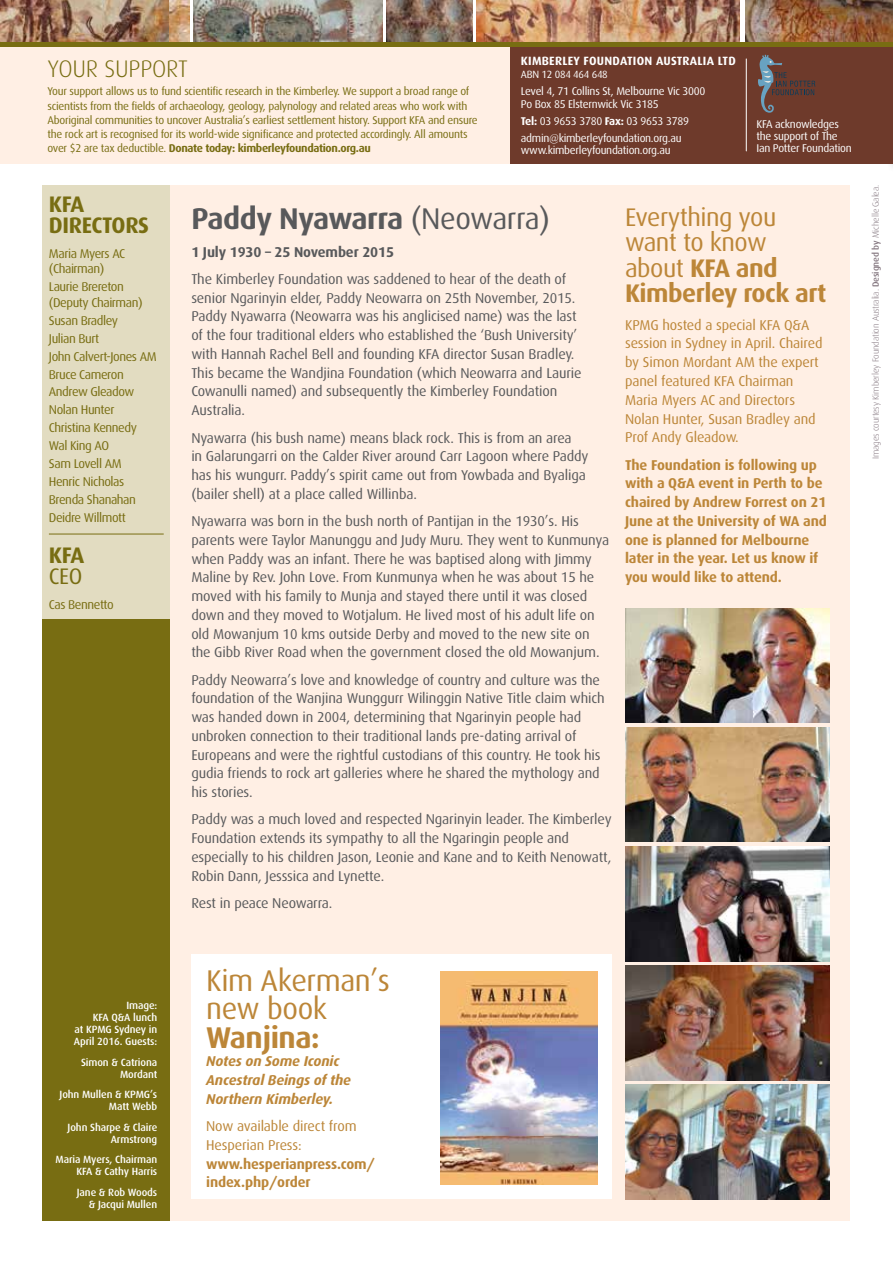
<style>
.page{position:relative;width:893px;height:1263px;background:#fff}
.page>*{position:absolute;margin:0;border:0;box-sizing:border-box;transform-origin:0 0}
.t1{font:700 30px "Dax";letter-spacing:-.015em;color:#58595b}
.t2{font:30px/28.5px "Dax";letter-spacing:-.015em;color:#bc8638}
.t3{font:700 30px "Dax";letter-spacing:-.015em;color:#bc8638}
.t4{font:25.5px/25.5px "Dax";letter-spacing:-.02em;color:#bc8638}
.t5{font:300 24px "Dax";letter-spacing:-.01em;color:#786d12}
.t6{font:700 22.5px/21px "Dax";letter-spacing:-.015em;color:#786d12}
.t7{font:22.5px "Dax";color:#786d12}
.t8{font:14.25px/18.8px "Dax";letter-spacing:-.01em;color:#58595b}
.t9{font:700 14.25px/18.8px "Dax";letter-spacing:-.01em;color:#bc8638}
.t10{font:14.25px/18.8px "Dax";letter-spacing:-.01em;color:#bc8638}
.t11{font:italic 700 14.25px/18.8px "Dax";letter-spacing:-.01em;color:#bc8638}
.t12{font:700 14.25px "Dax";letter-spacing:-.01em;color:#58595b}
.t13{font:12.75px/17.9px "Dax";letter-spacing:-.035em;color:#786d12}
.t14{font:700 12px "Dax";letter-spacing:.02em;color:#fff}
.t15{font:11.25px/14.2px "Dax";letter-spacing:-.025em;color:#786d12}
.t16{font:11.25px/12px "Dax";letter-spacing:-.025em;color:#fff}
.t17{font:500 10.5px/12px "Dax";letter-spacing:-.01em;color:#fff;text-align:right}
.t18{font:10.5px "Dax";letter-spacing:-.025em;color:#fff}
.t19{font:300 9px "Dax";letter-spacing:-.015em;color:#80727b}
.s1{font-weight:700}
.s2{font-weight:400}
.s3{font-weight:500}
</style>
<div class="page">
<div style="left:43px;top:185px;width:807px;height:1035px;background:#ffefe4"></div>
<div style="left:43px;top:185px;width:127px;height:1035px;background:#786d12"></div>
<div style="left:43px;top:185px;width:127px;height:434px;background:#e2dcc1"></div>
<hr style="left:49px;top:534px;width:115px;height:1px;background:#786d12">
<img style="left:168px;top:0;width:21px;height:43px">
<img style="left:387px;top:0;width:85px;height:43px">
<img style="left:193px;top:0;width:190px;height:43px">
<img style="left:0;top:0;width:168px;height:43px">
<img style="left:476px;top:0;width:264px;height:43px">
<img style="left:745px;top:0;width:148px;height:43px">
<div style="left:0;top:45px;width:893px;height:119px;background:#ffefe4"></div>
<div style="left:510px;top:45px;width:383px;height:119px;background:#6e3a2b"></div>
<hr style="left:0;top:43px;width:893px;height:4px;background:#786d12">
<svg style="left:758px;top:55px;width:57px;height:58px"></svg>
<hr style="left:746px;top:59px;width:1px;height:92px;background:#fff">
<img style="left:625px;top:608px;width:204px;height:115px">
<img style="left:625px;top:727px;width:204px;height:115px">
<img style="left:625px;top:846px;width:204px;height:115px">
<img style="left:625px;top:965px;width:204px;height:115px">
<img style="left:625px;top:1084px;width:204px;height:115px">
<div style="left:191px;top:955px;width:421px;height:244px;background:#fff"></div>
<img style="left:440px;top:972px;width:157px;height:212px">
<h3 class="t5" style="left:47px;top:55px;width:142px">YOUR SUPPORT</h3>
<p class="t15" style="left:47px;top:84px;width:432px">Your support allows us to fund scientific research in the Kimberley. We support a broad range of scientists from the fields of archaeology, geology, palynology and related areas who work with Aboriginal communities to uncover Australia’s earliest settlement history. Support KFA and ensure the rock art is recognised for its world-wide significance and protected accordingly. All amounts over $2 are tax deductible. <span class="s1">Donate today: kimberleyfoundation.org.au</span></p>
<p class="t14" style="left:521px;top:54px;width:216px">KIMBERLEY FOUNDATION AUSTRALIA LTD</p>
<p class="t18" style="left:521px;top:69px;width:88px">ABN 12 084 464 648</p>
<p class="t16" style="left:521px;top:85px;width:186px;line-height:12.8px">Level 4, 71 Collins St, Melbourne Vic 3000<br>Po Box 85 Elsternwick Vic 3185</p>
<p class="t16" style="left:521px;top:112px;width:170px;line-height:17px"><span class="s1">Tel:</span> 03 9653 3780 <span class="s1">Fax:</span> 03 9653 3789 admin@kimberleyfoundation.org.au</p>
<p class="t16" style="left:521px;top:145px;width:151px">www.kimberleyfoundation.org.au</p>
<p class="t16" style="left:756px;top:118px;width:97px">KFA acknowledges the support of The<br>Ian Potter Foundation</p>
<h3 class="t6" style="left:49px;top:194px;width:102px">KFA<br>DIRECTORS</h3>
<p class="t13" style="left:49px;top:246px;width:78px;line-height:15.8px">Maria Myers AC (Chairman)</p>
<p class="t13" style="left:49px;top:279px;width:95px;line-height:15.8px">Laurie Brereton (Deputy Chairman)</p>
<p class="t13" style="left:49px;top:312px;width:109px">Susan Bradley<br>Julian Burt<br>John Calvert-Jones AM<br>Bruce Cameron<br>Andrew Gleadow<br>Nolan Hunter<br>Christina Kennedy<br>Wal King AO<br>Sam Lovell AM<br>Henric Nicholas<br>Brenda Shanahan<br>Deidre Willmott</p>
<h3 class="t6" style="left:49px;top:545px;width:37px">KFA</h3>
<h3 class="t7" style="left:49px;top:564px;width:35px">CEO</h3>
<p class="t13" style="left:49px;top:595px;width:66px">Cas Bennetto</p>
<h1 class="t1" style="left:191px;top:202px;width:360px">Paddy Nyawarra <span class="s2">(Neowarra)</span></h1>
<p class="t12" style="left:191px;top:244px;width:204px">1 July 1930 – 25 November 2015</p>
<p class="t8" style="left:191px;top:270px;width:392px">The Kimberley Foundation was saddened to hear of the death of senior Ngarinyin elder, Paddy Neowarra on 25th November, 2015.<br>Paddy Nyawarra (Neowarra was his anglicised name) was the last of the four traditional elders who established the ‘Bush University’ with Hannah Rachel Bell and founding KFA director Susan Bradley.<br>This became the Wandjina Foundation (which Neowarra and Laurie Cowanulli named) and subsequently the Kimberley Foundation Australia.</p>
<p class="t8" style="left:191px;top:428px;width:399px">Nyawarra (his bush name) means black rock. This is from an area<br>in Galarungarri on the Calder River around Carr Lagoon where Paddy has his wungurr. Paddy’s spirit came out from Yowbada and Byaliga (bailer shell) at a place called Willinba.</p>
<p class="t8" style="left:191px;top:512px;width:419px">Nyawarra was born in the bush north of Pantijan in the 1930’s. His parents were Taylor Manunggu and Judy Muru. They went to Kunmunya when Paddy was an infant. There he was baptised along with Jimmy Maline by Rev. John Love. From Kunmunya when he was about 15 he moved with his family to Munja and stayed there until it was closed down and they moved to Wotjalum. He lived most of his adult life on old Mowanjum 10 kms outside Derby and moved to the new site on the Gibb River Road when the government closed the old Mowanjum.</p>
<p class="t8" style="left:191px;top:670px;width:415px">Paddy Neowarra’s love and knowledge of country and culture was the foundation of the Wanjina Wunggurr Wilinggin Native Title claim which was handed down in 2004, determining that Ngarinyin people had unbroken connection to their traditional lands pre-dating arrival of Europeans and were the rightful custodians of this country. He took his gudia friends to rock art galleries where he shared the mythology and his stories.</p>
<p class="t8" style="left:191px;top:810px;width:422px">Paddy was a much loved and respected Ngarinyin leader. The Kimberley Foundation extends its sympathy to all the Ngaringin people and especially to his children Jason, Leonie and Kane and to Keith Nenowatt, Robin Dann, Jesssica and Lynette.</p>
<p class="t8" style="left:191px;top:894px;width:143px">Rest in peace Neowarra.</p>
<h2 class="t4" style="left:625px;top:205px;width:203px">Everything you want to know about <span class="s1">KFA and<br>Kimberley rock art</span></h2>
<p class="t10" style="left:625px;top:316px;width:199px">KPMG hosted a special KFA Q&amp;A session in Sydney in April. Chaired by Simon Mordant AM the expert panel featured KFA Chairman<br>Maria Myers AC and Directors<br>Nolan Hunter, Susan Bradley and<br>Prof Andy Gleadow.</p>
<p class="t9" style="left:625px;top:455px;width:203px">The Foundation is following up with a Q&amp;A event in Perth to be chaired by Andrew Forrest on 21<br>June at the University of WA and one is planned for Melbourne later in the year. Let us know if you would like to attend.</p>
<p class="t19" style="left:871px;top:459px;width:275px;rotate:-90deg">Images courtesy Kimberley Foundation Australia. <span class="s3">Designed by</span> Michelle Galea.</p>
<p class="t17" style="left:74px;top:999px;width:85px">Image:<br>KFA Q&amp;A lunch<br>at KPMG Sydney in<br>April 2016. Guests:</p>
<p class="t17" style="left:81px;top:1056px;width:78px">Simon &amp; Catriona<br>Mordant</p>
<p class="t17" style="left:60px;top:1089px;width:99px">John Mullen &amp; KPMG’s<br>Matt Webb</p>
<p class="t17" style="left:68px;top:1121px;width:91px">John Sharpe &amp; Claire<br>Armstrong</p>
<p class="t17" style="left:55px;top:1154px;width:103px">Maria Myers, Chairman<br>KFA &amp; Cathy Harris</p>
<p class="t17" style="left:77px;top:1186px;width:82px">Jane &amp; Rob Woods &amp; Jacqui Mullen</p>
<h1 class="t2" style="left:206px;top:966px;width:185px">Kim Akerman’s new book</h1>
<h1 class="t3" style="left:206px;top:1020px;width:115px">Wanjina:</h1>
<p class="t11" style="left:206px;top:1052px;width:146px">Notes on Some Iconic<br>Ancestral Beings of the<br>Northern Kimberley.</p>
<p class="t10" style="left:206px;top:1117px;width:152px">Now available direct from<br>Hesperian Press:</p>
<p class="t9" style="left:206px;top:1154px;width:170px">www.hesperianpress.com/ index.php/order</p>
</div>
